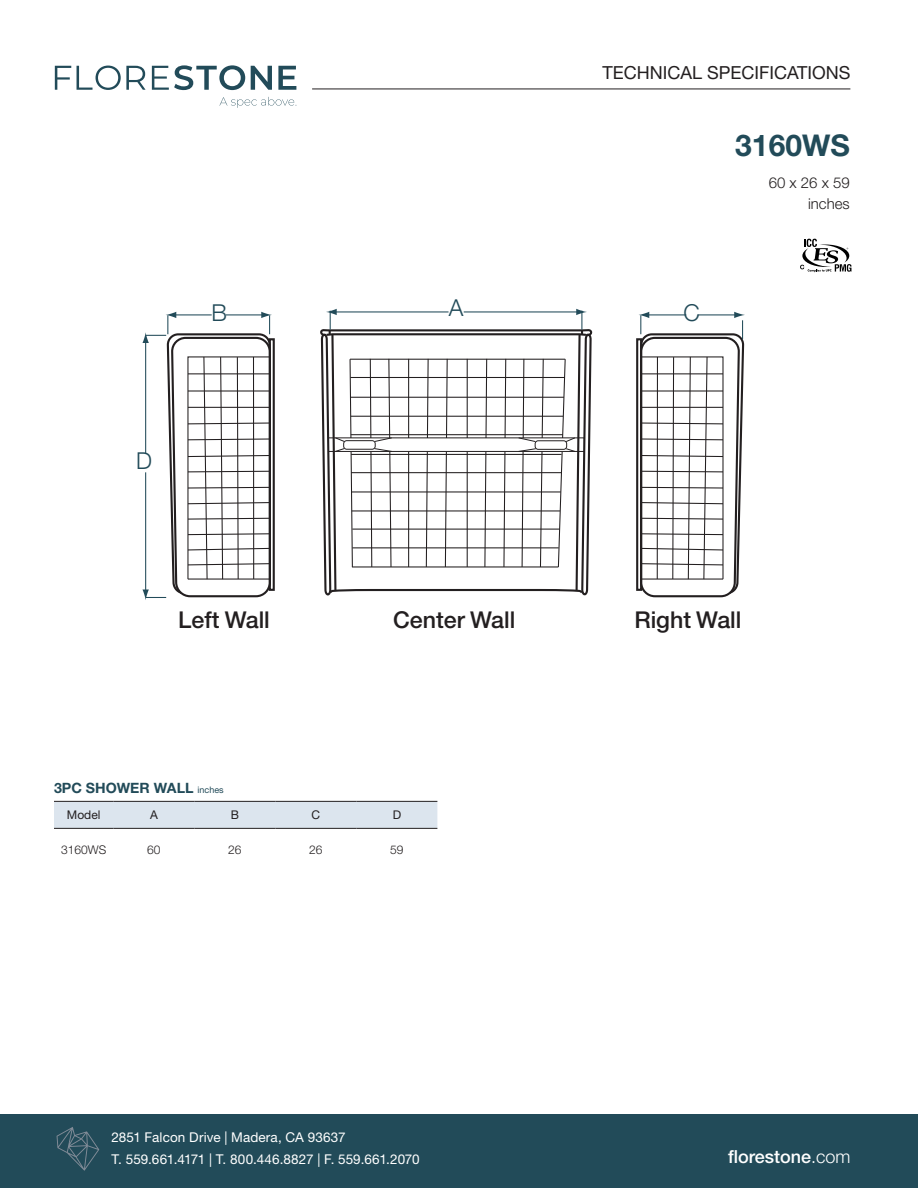
<style>
.page{position:relative;width:918px;height:1188px;background:#fff}
.page>*{position:absolute;margin:0;border:0;box-sizing:border-box;transform-origin:0 0}
.Tub_Name{font:700 30px "Helvetica Neue LT Std";color:#224b59}
.t1{font:500 23.25px "Helvetica Neue LT Std";color:#231f20}
.t2{font:300 23.25px "Helvetica Neue";color:#224b59}
.t3{font:18px "Helvetica Neue LT Std";color:#231f20}
.t4{font:500 18px "Helvetica Neue LT Std";color:#fff}
.Black_Model_Specs{font:300 15px "Helvetica Neue LT Std";color:#231f20}
.Table_Head{font:700 14.25px "Helvetica Neue LT Std";color:#224b59}
.t5{font:13.5px/22.4px "Helvetica Neue LT Std";letter-spacing:.01em;color:#fff}
.table_body{font:300 12px "Helvetica Neue LT Std";color:#231f20}
.column_head{font:12px "Helvetica Neue LT Std";color:#231f20}
.s1{font-weight:400;font-size:9px}
.s2{font-weight:300}
</style>
<div class="page">
<hr style="left:312px;top:89px;width:538px;height:1px;background:#231f20">
<svg style="left:55px;top:66px;width:16px;height:24px"></svg>
<svg style="left:77px;top:66px;width:69px;height:24px"></svg>
<svg style="left:152px;top:65px;width:93px;height:25px"></svg>
<svg style="left:251px;top:66px;width:21px;height:24px"></svg>
<svg style="left:278px;top:66px;width:18px;height:24px"></svg>
<svg style="left:219px;top:97px;width:78px;height:11px"></svg>
<div style="left:0;top:1114px;width:918px;height:74px;background:#224b59"></div>
<svg style="left:57px;top:1127px;width:42px;height:44px"></svg>
<div style="left:636px;top:338px;width:6px;height:253px;border:2px solid #231f20"></div>
<svg style="left:639px;top:312px;width:106px;height:286px"></svg>
<hr style="left:647px;top:314px;width:39px;height:1px;background:#224b59">
<hr style="left:697px;top:314px;width:40px;height:1px;background:#224b59">
<div style="left:269px;top:338px;width:6px;height:253px;border:2px solid #231f20"></div>
<svg style="left:142px;top:312px;width:130px;height:288px"></svg>
<hr style="left:145px;top:338px;width:1px;height:116px;background:#224b59">
<hr style="left:145px;top:472px;width:1px;height:122px;background:#224b59">
<svg style="left:320px;top:308px;width:273px;height:288px"></svg>
<hr style="left:464px;top:311px;width:114px;height:1px;background:#224b59">
<hr style="left:335px;top:311px;width:114px;height:1px;background:#224b59">
<svg style="left:800px;top:239px;width:52px;height:33px"></svg>
<div style="left:54px;top:802px;width:383px;height:26px;background:#dce5ee"></div>
<hr style="left:54px;top:801px;width:59px;height:1px;background:#231f20">
<hr style="left:113px;top:801px;width:81px;height:1px;background:#231f20">
<hr style="left:194px;top:801px;width:81px;height:1px;background:#231f20">
<hr style="left:275px;top:801px;width:81px;height:1px;background:#231f20">
<hr style="left:356px;top:801px;width:81px;height:1px;background:#231f20">
<hr style="left:54px;top:828px;width:59px;height:1px;background:#231f20">
<hr style="left:113px;top:828px;width:81px;height:1px;background:#231f20">
<hr style="left:194px;top:828px;width:81px;height:1px;background:#231f20">
<hr style="left:275px;top:828px;width:81px;height:1px;background:#231f20">
<hr style="left:356px;top:828px;width:81px;height:1px;background:#231f20">
<h3 class="t3" style="left:602px;top:62px;width:249px">TECHNICAL SPECIFICATIONS</h3>
<p class="t2" style="left:136px;top:442px;width:17px">D</p>
<p class="t2" style="left:449px;top:289px;width:16px">A</p>
<p class="t2" style="left:212px;top:294px;width:17px">B</p>
<p class="t2" style="left:684px;top:294px;width:18px">C</p>
<p class="Tub_Name" style="left:735px;top:127px;width:116px">3160WS</p>
<p class="Black_Model_Specs" style="left:769px;top:174px;width:83px">60 x 26 x 59</p>
<p class="Black_Model_Specs" style="left:808px;top:195px;width:43px">inches</p>
<p class="t1" style="left:178px;top:606px;width:93px">Left Wall</p>
<p class="t1" style="left:393px;top:606px;width:124px">Center Wall</p>
<p class="t1" style="left:634px;top:606px;width:109px">Right Wall</p>
<p class="Table_Head" style="left:54px;top:779px;width:171px">3PC SHOWER WALL <span class="s1">inches</span></p>
<p class="column_head" style="left:67px;top:808px;width:35px">Model</p>
<p class="column_head" style="left:150px;top:808px;width:9px">A</p>
<p class="column_head" style="left:231px;top:808px;width:10px">B</p>
<p class="column_head" style="left:312px;top:808px;width:10px">C</p>
<p class="column_head" style="left:393px;top:808px;width:10px">D</p>
<p class="table_body" style="left:61px;top:843px;width:47px">3160WS</p>
<p class="table_body" style="left:147px;top:843px;width:15px">60</p>
<p class="table_body" style="left:228px;top:843px;width:15px">26</p>
<p class="table_body" style="left:309px;top:843px;width:15px">26</p>
<p class="table_body" style="left:390px;top:843px;width:15px">59</p>
<p class="t5" style="left:111px;top:1126px;width:310px">2851 Falcon Drive | Madera, CA 93637<br>T. 559.661.4171 | T. 800.446.8827 | F. 559.661.2070</p>
<h3 class="t4" style="left:728px;top:1146px;width:124px">florestone<span class="s2">.com</span></h3>
</div>
